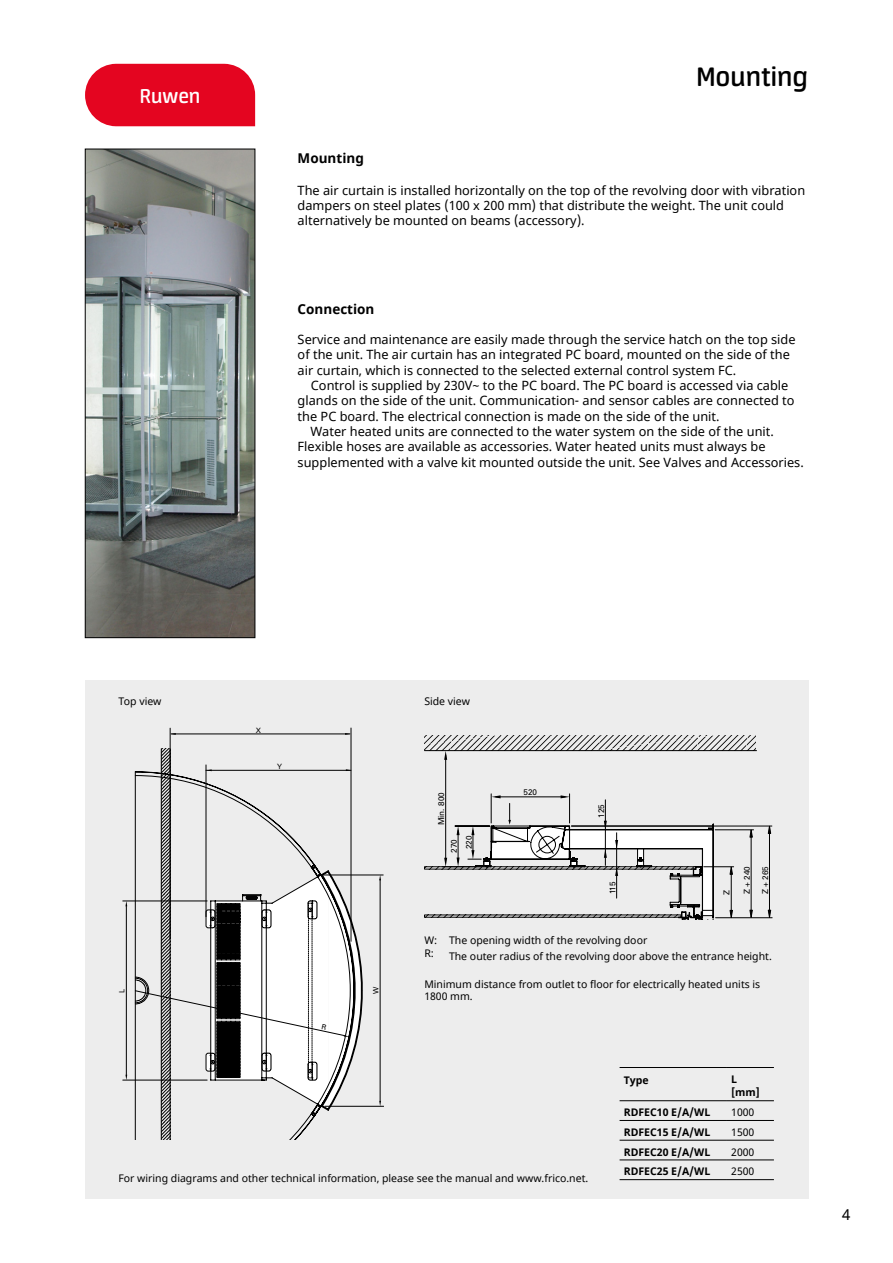
<style>
.page{position:relative;width:893px;height:1263px;background:#fff}
.page>*{position:absolute;margin:0;border:0;box-sizing:border-box;transform-origin:0 0}
.t1{font:600 30px "Neuron";color:#000}
.t2{font:600 22.5px "Neuron";color:#fff}
.t3{font:15px "Noto Sans";color:#000}
.t4{font:700 13.5px "Noto Sans";color:#000}
.t5{font:12.75px/15.3px "Noto Sans";color:#000}
.t6{font:10.5px/13.5px "Noto Sans";color:#000}
.t7{font:700 10.5px/13.5px "Noto Sans";color:#000}
.t8{font:8.1px "Univers";color:#000}
.t9{font:7.35px "Univers";color:#000}
</style>
<div class="page">
<img style="left:87px;top:151px;width:166px;height:485px">
<div style="left:85px;top:149px;width:170px;height:489px;border:1px solid #000"></div>
<div style="left:85px;top:680px;width:723px;height:519px;background:#ededed"></div>
<hr style="left:323px;top:875px;width:60px;height:1px;background:#000">
<hr style="left:325px;top:1106px;width:59px;height:1px;background:#000">
<hr style="left:123px;top:1080px;width:84px;height:1px;background:#000">
<hr style="left:123px;top:901px;width:84px;height:1px;background:#000">
<hr style="left:126px;top:906px;width:1px;height:169px;background:#000">
<hr style="left:170px;top:728px;width:1px;height:210px;background:#000">
<hr style="left:351px;top:728px;width:1px;height:213px;background:#000">
<hr style="left:171px;top:734px;width:179px;height:1px;background:#000">
<svg style="left:170px;top:733px;width:6px;height:2px"></svg>
<hr style="left:206px;top:765px;width:1px;height:152px;background:#000">
<hr style="left:206px;top:770px;width:145px;height:1px;background:#000">
<svg style="left:135px;top:772px;width:217px;height:367px"></svg>
<svg style="left:161px;top:749px;width:9px;height:390px"></svg>
<hr style="left:716px;top:917px;width:56px;height:1px;background:#000">
<hr style="left:571px;top:826px;width:201px;height:1px;background:#000">
<hr style="left:769px;top:830px;width:1px;height:84px;background:#000">
<svg style="left:768px;top:910px;width:3px;height:8px"></svg>
<svg style="left:757px;top:826px;width:14px;height:8px"></svg>
<svg style="left:424px;top:750px;width:333px;height:169px"></svg>
<svg style="left:424px;top:735px;width:332px;height:16px"></svg>
<hr style="left:424px;top:867px;width:271px;height:2px;background:#bfbfbf">
<hr style="left:424px;top:915px;width:257px;height:2px;background:#bfbfbf">
<div style="left:85px;top:64px;width:170px;height:62px;background:#e40520"></div>
<hr style="left:727px;top:1120px;width:47px;height:1px;background:#000">
<hr style="left:727px;top:1140px;width:47px;height:1px;background:#000">
<hr style="left:727px;top:1160px;width:47px;height:1px;background:#000">
<hr style="left:620px;top:1120px;width:107px;height:1px;background:#000">
<hr style="left:620px;top:1140px;width:107px;height:1px;background:#000">
<hr style="left:620px;top:1160px;width:107px;height:1px;background:#000">
<hr style="left:620px;top:1100px;width:107px;height:1px;background:#000">
<hr style="left:620px;top:1179px;width:107px;height:1px;background:#000">
<hr style="left:620px;top:1067px;width:107px;height:1px;background:#000">
<hr style="left:727px;top:1067px;width:47px;height:1px;background:#000">
<hr style="left:727px;top:1100px;width:47px;height:1px;background:#000">
<hr style="left:727px;top:1179px;width:47px;height:1px;background:#000">
<svg style="left:135px;top:870px;width:246px;height:240px"></svg>
<h2 class="t2" style="left:140px;top:83px;width:62px">Ruwen</h2>
<h1 class="t1" style="left:696px;top:60px;width:113px">Mounting</h1>
<p class="t4" style="left:298px;top:149px;width:68px">Mounting</p>
<p class="t5" style="left:298px;top:183px;width:509px">The air curtain is installed horizontally on the top of the revolving door with vibration dampers on steel plates (100 x 200 mm) that distribute the weight. The unit could alternatively be mounted on beams (accessory).</p>
<p class="t4" style="left:298px;top:299px;width:78px">Connection</p>
<p class="t5" style="left:298px;top:332px;width:499px">Service and maintenance are easily made through the service hatch on the top side of the unit. The air curtain has an integrated PC board, mounted on the side of the air curtain, which is connected to the selected external control system FC.</p>
<p class="t5" style="left:311px;top:378px;width:479px">Control is supplied by 230V~ to the PC board. The PC board is accessed via cable</p>
<p class="t5" style="left:298px;top:393px;width:498px">glands on the side of the unit. Communication- and sensor cables are connected to</p>
<p class="t5" style="left:298px;top:409px;width:423px">the PC board. The electrical connection is made on the side of the unit.</p>
<p class="t5" style="left:310px;top:424px;width:465px">Water heated units are connected to the water system on the side of the unit.</p>
<p class="t5" style="left:298px;top:439px;width:469px">Flexible hoses are available as accessories. Water heated units must always be</p>
<p class="t5" style="left:298px;top:455px;width:508px">supplemented with a valve kit mounted outside the unit. See Valves and Accessories.</p>
<p class="t6" style="left:118px;top:695px;width:45px">Top view</p>
<p class="t6" style="left:424px;top:695px;width:47px">Side view</p>
<p class="t9" style="left:118px;top:992px;width:6px;rotate:-90deg">L</p>
<p class="t9" style="left:256px;top:726px;width:7px">X</p>
<p class="t9" style="left:277px;top:762px;width:6px">Y</p>
<p class="t9" style="left:371px;top:994px;width:9px;rotate:-90deg">W</p>
<p class="t8" style="left:436px;top:825px;width:35px;rotate:-90deg">Min. 800</p>
<p class="t8" style="left:449px;top:853px;width:15px;rotate:-90deg">270</p>
<p class="t8" style="left:464px;top:849px;width:15px;rotate:-90deg">220</p>
<p class="t8" style="left:524px;top:788px;width:15px">520</p>
<p class="t8" style="left:597px;top:818px;width:15px;rotate:-90deg">125</p>
<p class="t8" style="left:608px;top:894px;width:14px;rotate:-90deg">115</p>
<p class="t8" style="left:722px;top:894px;width:6px;rotate:-90deg">Z</p>
<p class="t8" style="left:742px;top:894px;width:29px;rotate:-90deg">Z + 240</p>
<p class="t8" style="left:760px;top:894px;width:29px;rotate:-90deg">Z + 265</p>
<p class="t6" style="left:424px;top:933px;width:14px">W:<br>R:</p>
<p class="t6" style="left:449px;top:933px;width:200px">The opening width of the revolving door</p>
<p class="t8" style="left:690px;top:948px;width:11px">70</p>
<p class="t6" style="left:449px;top:949px;width:324px">The outer radius of the revolving door above the entrance height.</p>
<p class="t6" style="left:424px;top:978px;width:337px;line-height:12.6px">Minimum distance from outlet to floor for electrically heated units is<br>1800 mm.</p>
<p class="t7" style="left:624px;top:1073px;width:26px">Type</p>
<p class="t7" style="left:731px;top:1073px;width:30px">L [mm]</p>
<p class="t6" style="left:118px;top:1171px;width:471px">For wiring diagrams and other technical information, please see the manual and www.frico.net.</p>
<p class="t7" style="left:624px;top:1106px;width:88px">RDFEC10 E/A/WL</p>
<p class="t6" style="left:731px;top:1106px;width:25px">1000</p>
<p class="t7" style="left:624px;top:1126px;width:88px">RDFEC15 E/A/WL</p>
<p class="t6" style="left:731px;top:1126px;width:25px">1500</p>
<p class="t7" style="left:624px;top:1145px;width:88px">RDFEC20 E/A/WL</p>
<p class="t6" style="left:731px;top:1145px;width:25px">2000</p>
<p class="t7" style="left:624px;top:1165px;width:88px">RDFEC25 E/A/WL</p>
<p class="t6" style="left:731px;top:1165px;width:25px">2500</p>
<p class="t3" style="left:842px;top:1204px;width:10px">4</p>
</div>
